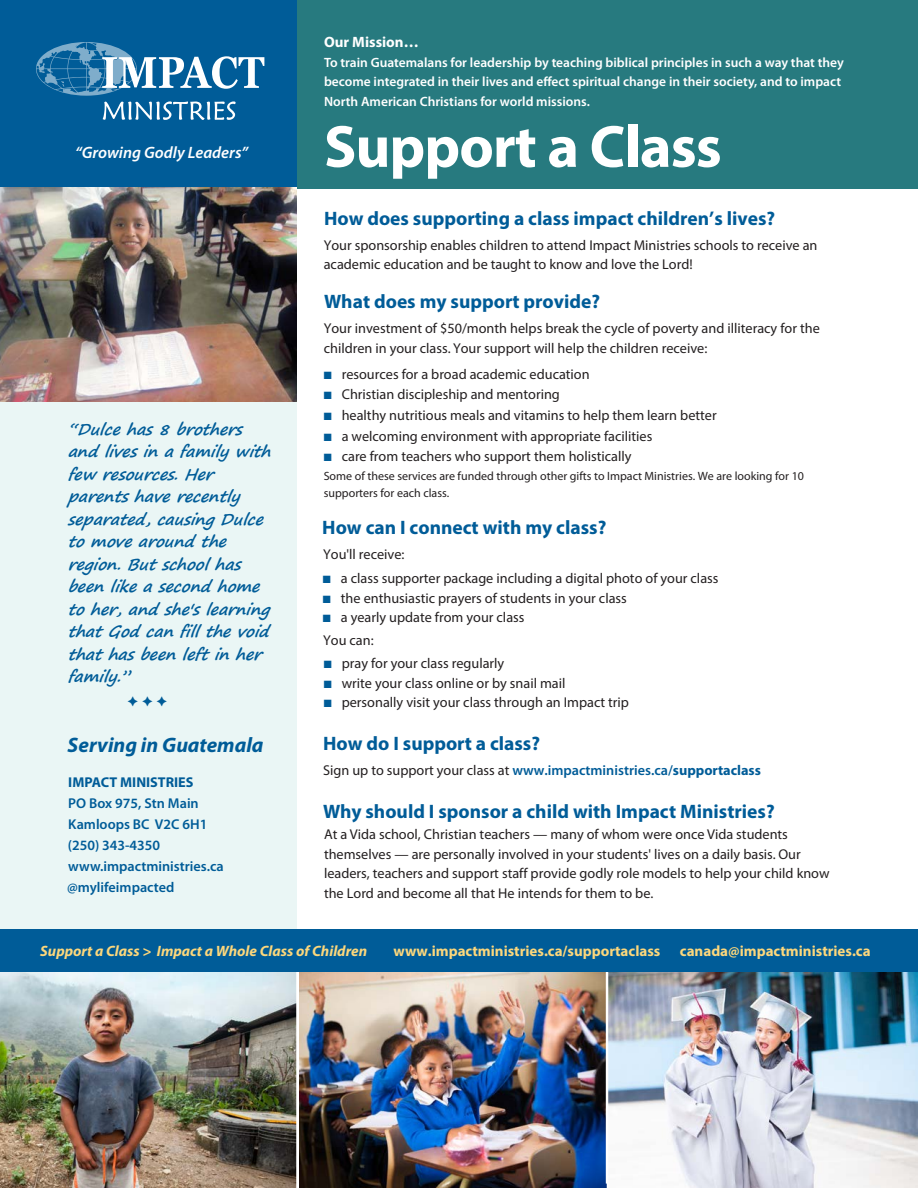
<style>
.page{position:relative;width:918px;height:1188px;background:#fff}
.page>*{position:absolute;margin:0;border:0;box-sizing:border-box;transform-origin:0 0}
.Heading{font:700 60px "Myriad Pro";letter-spacing:-.015em;color:#fff}
.verse{font:italic 700 21px "Myriad Pro";color:#005c98}
.subhead{font:700 19.5px "Myriad Pro";color:#005c98}
.large_subhead{font:italic 600 16.5px "Myriad Pro";color:#fff}
.t1{font:italic 700 15.75px/22.5px "Segoe Print";color:#005c98}
.Heading-2{font:700 15px "Myriad Pro";color:#fcd77c}
.Heading-3{font:italic 700 15px "Myriad Pro";color:#fcd77c}
.Heading-4{font:700 15px "Myriad Pro";color:#fff}
.body{font:14.25px/19.5px "Myriad Pro";color:#231f20}
.body-2{font:600 14.25px "Myriad Pro";color:#005c98}
.body-3{font:700 14.25px "Myriad Pro";color:#005c98}
.body-4{font:600 13.5px/19.5px "Myriad Pro";color:#fff}
.verse-2{font:13.5px "Zapf Dingbats ITC";color:#005c98}
.body-5{font:12px/17.9px "Myriad Pro";color:#231f20}
.s1{color:#005c98}
.s2{font-weight:600;color:#005c98}
.s3{font-weight:700;color:#005c98}
</style>
<div class="page">
<img style="left:608px;top:972px;width:310px;height:216px">
<img style="left:300px;top:972px;width:307px;height:216px">
<img style="left:0;top:972px;width:296px;height:216px">
<hr style="left:606px;top:967px;width:1px;height:217px;background:#fff">
<div style="left:0;top:0;width:297px;height:188px;background:#005c98"></div>
<svg style="left:36px;top:42px;width:228px;height:78px"></svg>
<div style="left:0;top:188px;width:297px;height:784px;background:#eaf6f5"></div>
<div style="left:297px;top:0;width:621px;height:188px;background:#277a7f"></div>
<div style="left:0;top:930px;width:918px;height:42px;background:#005c98"></div>
<img style="left:0;top:188px;width:297px;height:214px">
<p class="large_subhead" style="left:75px;top:142px;width:175px">“Growing Godly Leaders”</p>
<p class="t1" style="left:68px;top:418px;width:212px">“Dulcehas8brothers andlivesinafamilywith few resources.Her parentshaverecently separated,causing Dulce tomovearoundthe<br>reg ion.Butschoolhas beenlikeasecondhome toher,andshe'slearning thatGodcanfillthevoid thathasbeenleftinher family.”</p>
<p class="verse-2" style="left:128px;top:695px;width:41px">✦ ✦ ✦</p>
<p class="verse" style="left:68px;top:734px;width:197px">Serving in Guatemala</p>
<p class="body-3" style="left:68px;top:774px;width:127px">IMPACT MINISTRIES</p>
<p class="body-2" style="left:68px;top:795px;width:132px">PO Box 975, Stn Main</p>
<p class="body-2" style="left:68px;top:816px;width:141px">Kamloops BC V2C 6H1</p>
<p class="body-2" style="left:68px;top:837px;width:94px">(250) 343-4350</p>
<p class="body-2" style="left:68px;top:858px;width:157px">www.impactministries.ca</p>
<p class="body-2" style="left:67px;top:879px;width:109px">@mylifeimpacted</p>
<p class="Heading-4" style="left:324px;top:34px;width:96px">Our Mission…</p>
<p class="body-4" style="left:324px;top:53px;width:521px">To train Guatemalans for leadership by teaching biblical principles in such a way that they become integrated in their lives and effect spiritual change in their society, and to impact<br>North American Christians for world missions.</p>
<p class="Heading" style="left:324px;top:108px;width:399px">Support a Class</p>
<p class="subhead" style="left:324px;top:208px;width:453px">How does supporting a class impact children’s lives?</p>
<p class="body" style="left:324px;top:235px;width:495px">Your sponsorship enables children to attend Impact Ministries schools to receive an academic education and be taught to know and love the Lord!</p>
<p class="subhead" style="left:324px;top:291px;width:278px">What does my support provide?</p>
<p class="body" style="left:324px;top:319px;width:498px">Your investment of $50/month helps break the cycle of poverty and illiteracy for the children in your class. Your support will help the children receive:</p>
<p class="body" style="left:324px;top:364px;width:267px"><span class="s1">■</span> resources for a broad academic education</p>
<p class="body" style="left:324px;top:384px;width:238px"><span class="s1">■</span> Christian discipleship and mentoring</p>
<p class="body" style="left:324px;top:405px;width:394px"><span class="s1">■</span> healthy nutritious meals and vitamins to help them learn better</p>
<p class="body" style="left:324px;top:426px;width:330px"><span class="s1">■</span> a welcoming environment with appropriate facilities</p>
<p class="body" style="left:324px;top:446px;width:309px"><span class="s1">■</span> care from teachers who support them holistically</p>
<p class="body-5" style="left:324px;top:467px;width:482px">Some of these services are funded through other gifts to Impact Ministries. We are looking for 10 supporters for each class.</p>
<p class="subhead" style="left:322px;top:516px;width:286px">How can I connect with my class?</p>
<p class="body" style="left:323px;top:545px;width:83px">You'll receive:</p>
<p class="body" style="left:323px;top:569px;width:397px"><span class="s1">■</span> a class supporter package including a digital photo of your class</p>
<p class="body" style="left:323px;top:588px;width:305px"><span class="s1">■</span> the enthusiastic prayers of students in your class</p>
<p class="body" style="left:323px;top:608px;width:203px"><span class="s1">■</span> a yearly update from your class</p>
<p class="body" style="left:323px;top:631px;width:52px">You can:</p>
<p class="body" style="left:324px;top:654px;width:182px"><span class="s1">■</span> pray for your class regularly</p>
<p class="body" style="left:324px;top:673px;width:243px"><span class="s1">■</span> write your class online or by snail mail</p>
<p class="body" style="left:324px;top:693px;width:307px"><span class="s1">■</span> personally visit your class through an Impact trip</p>
<p class="subhead" style="left:323px;top:733px;width:218px">How do I support a class?</p>
<p class="body" style="left:323px;top:761px;width:439px">Sign up to support your class at <span class="s2">www.impactministries.ca/</span><span class="s3">supportaclass</span></p>
<p class="subhead" style="left:323px;top:801px;width:453px">Why should I sponsor a child with Impact Ministries?</p>
<p class="body" style="left:324px;top:825px;width:507px">At a Vida school, Christian teachers — many of whom were once Vida students themselves — are personally involved in your students' lives on a daily basis. Our leaders, teachers and support staff provide godly role models to help your child know the Lord and become all that He intends for them to be.</p>
<p class="Heading-3" style="left:40px;top:943px;width:328px">Support a Class &gt; Impact a Whole Class of Children</p>
<p class="Heading-2" style="left:394px;top:942px;width:268px">www.impactministries.ca/supportaclass</p>
<p class="Heading-2" style="left:680px;top:942px;width:192px">canada@impactministries.ca</p>
</div>
